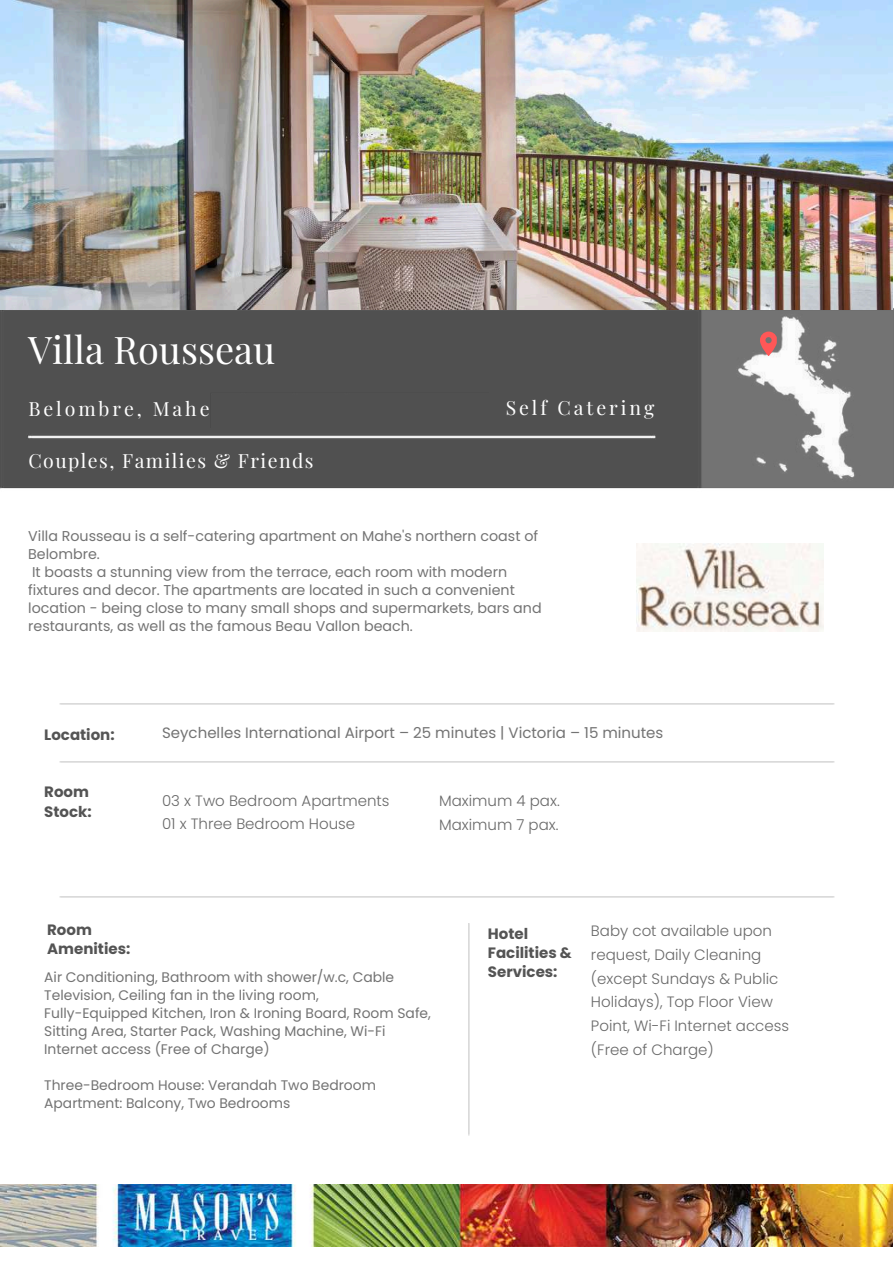
<style>
.page{position:relative;width:894px;height:1264px;background:#fff}
.page>*{position:absolute;margin:0;border:0;box-sizing:border-box;transform-origin:0 0}
.t1{font:37.95px "Playfair Display";color:#fff}
.t2{font:19.5px "Playfair Display";letter-spacing:.15em;color:#fff}
.t3{font:19.5px "Playfair Display";letter-spacing:.075em;color:#fff}
.t4{font:300 15px/23.7px "Poppins";color:#696969}
.t5{font:15px "Poppins";color:#737373}
.t6{font:700 15px/19.2px "Poppins";color:#545454}
.t7{font:14.25px/18px "Poppins";color:#737373}
.t8{font:13.8px/18px "Poppins";color:#737373}
</style>
<div class="page">
<img style="left:0;top:301px;width:893px;height:188px">
<img style="left:0;top:1184px;width:892px;height:62px">
<img style="left:0;top:0;width:892px;height:309px">
<img style="left:729px;top:308px;width:135px;height:179px">
<img style="left:468px;top:923px;width:1px;height:213px">
<svg style="left:759px;top:331px;width:17px;height:25px"></svg>
<img style="left:636px;top:544px;width:186px;height:87px">
<div style="left:208px;top:389px;width:280px;height:39px;background:#505050"></div>
<h1 class="t1" style="left:28px;top:323px;width:248px">Villa Rousseau</h1>
<h2 class="t2" style="left:28px;top:394px;width:183px">Belombre, Mahe</h2>
<h2 class="t3" style="left:28px;top:447px;width:287px">Couples, Families &amp; Friends</h2>
<h2 class="t2" style="left:505px;top:394px;width:150px">Self Catering</h2>
<p class="t7" style="left:28px;top:527px;width:515px">Villa Rousseau is a self-catering apartment on Mahe's northern coast of Belombre.<br>It boasts a stunning view from the terrace, each room with modern fixtures and decor. The apartments are located in such a convenient location - being close to many small shops and supermarkets, bars and restaurants, as well as the famous Beau Vallon beach.</p>
<p class="t6" style="left:44px;top:724px;width:72px">Location:</p>
<p class="t6" style="left:44px;top:782px;width:49px">Room<br>Stock:</p>
<p class="t5" style="left:162px;top:722px;width:502px">Seychelles International Airport – 25 minutes | Victoria – 15 minutes</p>
<p class="t4" style="left:162px;top:788px;width:229px">03 x Two Bedroom Apartments<br>01 x Three Bedroom House</p>
<p class="t4" style="left:439px;top:789px;width:122px">Maximum 4 pax.<br>Maximum 7 pax.</p>
<p class="t6" style="left:47px;top:920px;width:85px">Room<br>Amenities:</p>
<p class="t8" style="left:44px;top:968px;width:388px">Air Conditioning, Bathroom with shower/w.c, Cable Television, Ceiling fan in the living room,<br>Fully-Equipped Kitchen, Iron &amp; Ironing Board, Room Safe, Sitting Area, Starter Pack, Washing Machine, Wi-Fi Internet access (Free of Charge)</p>
<p class="t8" style="left:44px;top:1076px;width:333px">Three-Bedroom House: Verandah Two Bedroom<br>Apartment: Balcony, Two Bedrooms</p>
<p class="t6" style="left:487px;top:924px;width:85px">Hotel<br>Facilities &amp;<br>Services:</p>
<p class="t4" style="left:590px;top:919px;width:199px">Baby cot available upon request, Daily Cleaning (except Sundays &amp; Public<br>Holidays), Top Floor View<br>Point, Wi-Fi Internet access (Free of Charge)</p>
</div>
